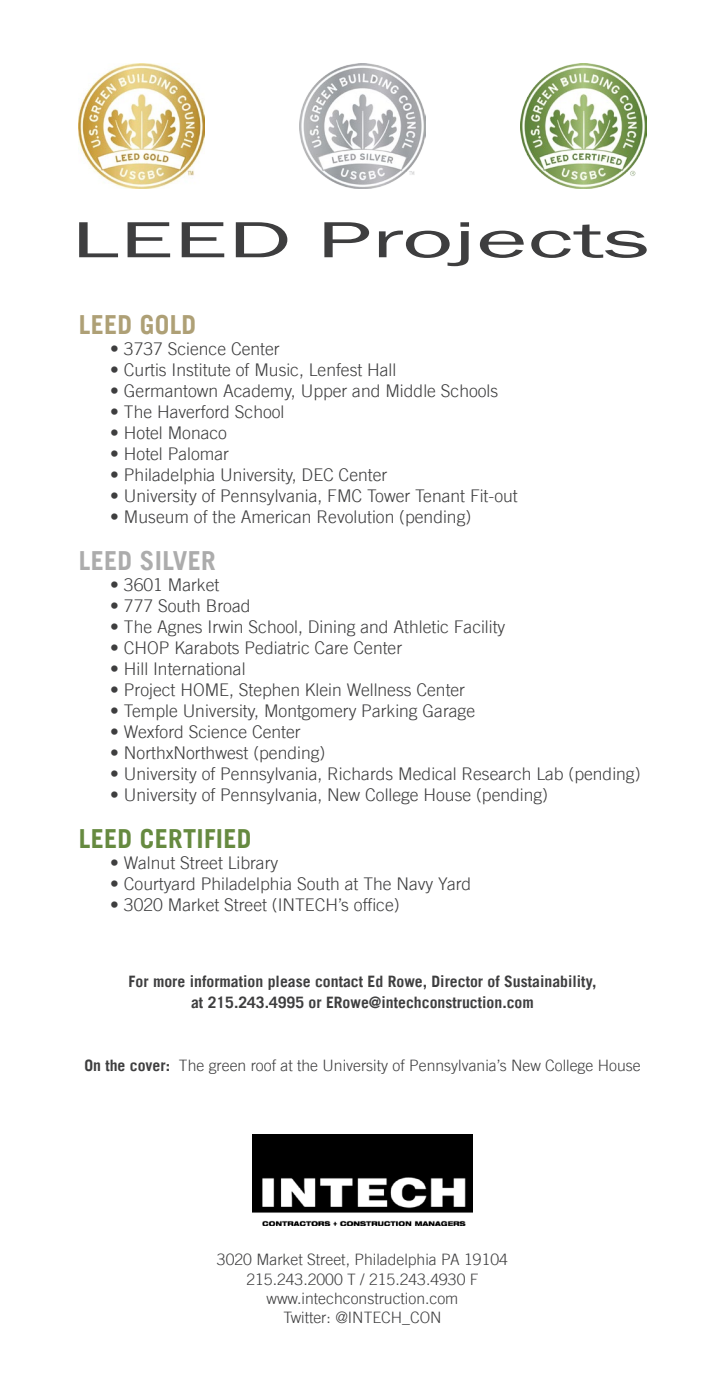
<style>
.page{position:relative;width:725px;height:1386px;background:#fff}
.page>*{position:absolute;margin:0;border:0;box-sizing:border-box;transform-origin:0 0}
.t1{font:52.5px "Franklin Gothic";color:#3e3e3f;scale:1.88 1}
.SUBHEAD__within_body{font:700 26.25px "Trade Gothic";letter-spacing:.01em;color:#668a40}
.t2{font:700 26.25px "Trade Gothic";letter-spacing:.01em;color:#acacac}
.t3{font:700 26.25px "Trade Gothic";letter-spacing:.01em;color:#aea076}
.SUBHEAD__within_body-2{font:300 17.5px "Trade Gothic";color:#3e3e3f}
.t4{font:300 15.75px "Trade Gothic";color:#3e3e3f}
.t5{font:700 15.75px "Trade Gothic";color:#3e3e3f}
.s1{font-weight:700}
</style>
<div class="page">
<img style="left:79px;top:63px;width:126px;height:126px">
<img style="left:520px;top:63px;width:126px;height:126px">
<img style="left:299px;top:63px;width:126px;height:126px">
<img style="left:252px;top:1134px;width:220px;height:91px">
<p class="t1" style="left:71px;top:207px;width:309px">LEED Projects</p>
<p class="t3" style="left:79px;top:308px;width:119px">LEED GOLD</p>
<p class="SUBHEAD__within_body-2" style="left:110px;top:338px;width:171px">• 3737 Science Center</p>
<p class="SUBHEAD__within_body-2" style="left:110px;top:359px;width:287px">• Curtis Institute of Music, Lenfest Hall</p>
<p class="SUBHEAD__within_body-2" style="left:110px;top:380px;width:389px">• Germantown Academy, Upper and Middle Schools</p>
<p class="SUBHEAD__within_body-2" style="left:110px;top:401px;width:176px">• The Haverford School</p>
<p class="SUBHEAD__within_body-2" style="left:110px;top:422px;width:118px">• Hotel Monaco</p>
<p class="SUBHEAD__within_body-2" style="left:110px;top:443px;width:120px">• Hotel Palomar</p>
<p class="SUBHEAD__within_body-2" style="left:110px;top:464px;width:278px">• Philadelphia University, DEC Center</p>
<p class="SUBHEAD__within_body-2" style="left:110px;top:485px;width:409px">• University of Pennsylvania, FMC Tower Tenant Fit-out</p>
<p class="SUBHEAD__within_body-2" style="left:110px;top:506px;width:362px">• Museum of the American Revolution (pending)</p>
<p class="t2" style="left:79px;top:545px;width:138px">LEED SILVER</p>
<p class="SUBHEAD__within_body-2" style="left:110px;top:575px;width:110px">• 3601 Market</p>
<p class="SUBHEAD__within_body-2" style="left:110px;top:596px;width:142px">• 777 South Broad</p>
<p class="SUBHEAD__within_body-2" style="left:110px;top:617px;width:396px">• The Agnes Irwin School, Dining and Athletic Facility</p>
<p class="SUBHEAD__within_body-2" style="left:110px;top:638px;width:293px">• CHOP Karabots Pediatric Care Center</p>
<p class="SUBHEAD__within_body-2" style="left:110px;top:659px;width:137px">• Hill International</p>
<p class="SUBHEAD__within_body-2" style="left:110px;top:680px;width:356px">• Project HOME, Stephen Klein Wellness Center</p>
<p class="SUBHEAD__within_body-2" style="left:110px;top:701px;width:366px">• Temple University, Montgomery Parking Garage</p>
<p class="SUBHEAD__within_body-2" style="left:110px;top:722px;width:192px">• Wexford Science Center</p>
<p class="SUBHEAD__within_body-2" style="left:110px;top:743px;width:216px">• NorthxNorthwest (pending)</p>
<p class="SUBHEAD__within_body-2" style="left:110px;top:764px;width:531px">• University of Pennsylvania, Richards Medical Research Lab (pending)</p>
<p class="SUBHEAD__within_body-2" style="left:110px;top:785px;width:439px">• University of Pennsylvania, New College House (pending)</p>
<p class="SUBHEAD__within_body" style="left:79px;top:823px;width:174px">LEED CERTIFIED</p>
<p class="SUBHEAD__within_body-2" style="left:110px;top:853px;width:169px">• Walnut Street Library</p>
<p class="SUBHEAD__within_body-2" style="left:110px;top:874px;width:362px">• Courtyard Philadelphia South at The Navy Yard</p>
<p class="SUBHEAD__within_body-2" style="left:110px;top:895px;width:291px">• 3020 Market Street (INTECH’s office)</p>
<p class="t5" style="left:128px;top:972px;width:469px">For more information please contact Ed Rowe, Director of Sustainability,</p>
<p class="t5" style="left:191px;top:993px;width:344px">at 215.243.4995 or ERowe@intechconstruction.com</p>
<p class="t4" style="left:84px;top:1056px;width:557px"><span class="s1">On the cover:</span> The green roof at the University of Pennsylvania’s New College House</p>
<p class="t4" style="left:217px;top:1250px;width:292px">3020 Market Street, Philadelphia PA 19104</p>
<p class="t4" style="left:246px;top:1270px;width:234px">215.243.2000 T / 215.243.4930 F</p>
<p class="t4" style="left:266px;top:1289px;width:193px">www.intechconstruction.com</p>
<p class="t4" style="left:283px;top:1308px;width:160px">Twitter: @INTECH_CON</p>
</div>
